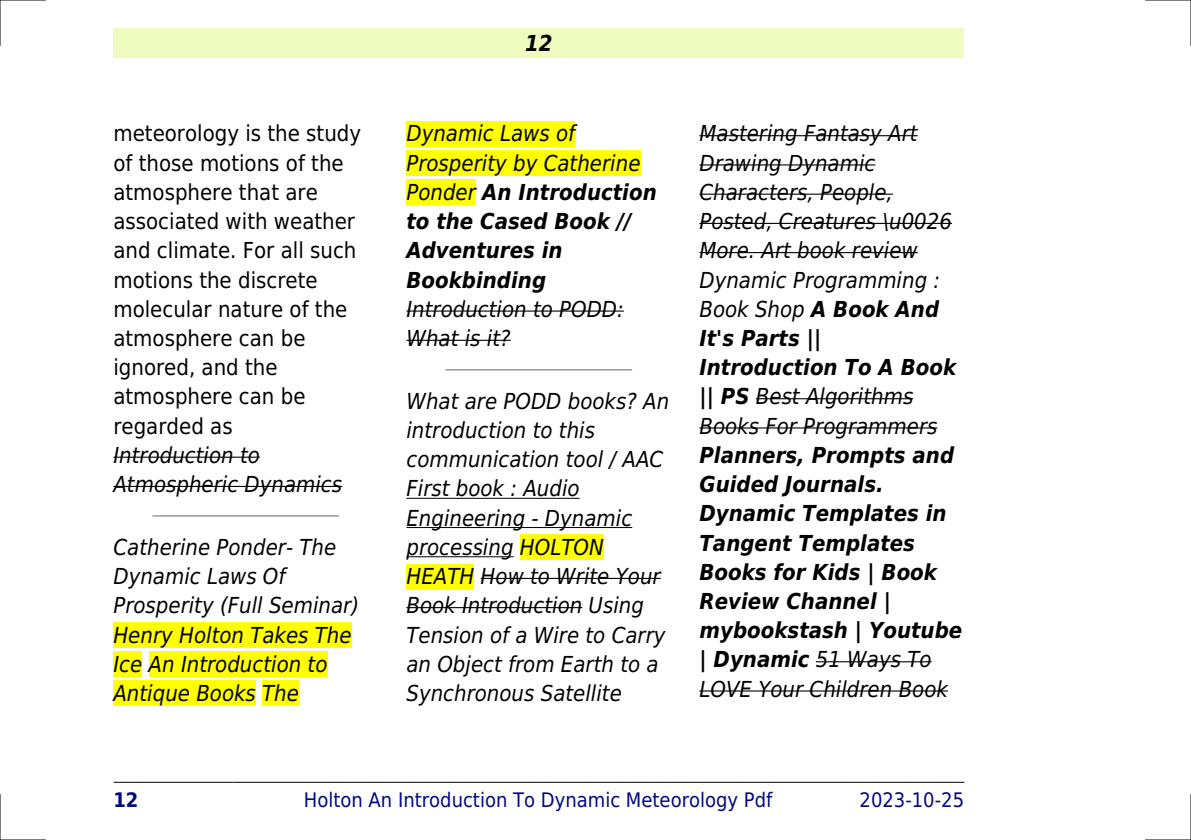
<style>
.page{position:relative;width:1191px;height:840px;background:#fff}
.page>*{position:absolute;margin:0;border:0;box-sizing:border-box;transform-origin:0 0}
.t1{font:italic 22px/29.2px "DejaVu Sans Condensed";color:#000}
.t2{font:italic 700 22px/29.2px "DejaVu Sans Condensed";color:#000}
.t3{font:22px/29.2px "DejaVu Sans Condensed";color:#000}
.t4{font:20px "DejaVu Sans Condensed";color:#000880}
.t5{font:700 20px "DejaVu Sans Condensed";color:#000880}
.s1{font-weight:400}
.s2{font-weight:700}
</style>
<div class="page">
<div style="left:113px;top:28px;width:851px;height:30px;background:#effbbe"></div>
<hr style="left:114px;top:781px;width:119px;height:1px;background:#000">
<hr style="left:233px;top:781px;width:610px;height:1px;background:#000">
<hr style="left:844px;top:781px;width:120px;height:1px;background:#000">
<hr style="left:113px;top:456px;width:147px;height:1px;background:#000">
<hr style="left:113px;top:485px;width:229px;height:1px;background:#000">
<hr style="left:153px;top:515px;width:185px;height:1px;background:#999">
<div style="left:113px;top:621px;width:239px;height:26px;background:#ff0"></div>
<div style="left:113px;top:651px;width:29px;height:25px;background:#ff0"></div>
<div style="left:149px;top:651px;width:178px;height:25px;background:#ff0"></div>
<div style="left:113px;top:680px;width:143px;height:25px;background:#ff0"></div>
<div style="left:262px;top:680px;width:37px;height:25px;background:#ff0"></div>
<div style="left:406px;top:121px;width:169px;height:25px;background:#ff0"></div>
<div style="left:406px;top:150px;width:234px;height:26px;background:#ff0"></div>
<div style="left:406px;top:179px;width:70px;height:26px;background:#ff0"></div>
<hr style="left:406px;top:310px;width:218px;height:1px;background:#000">
<hr style="left:406px;top:339px;width:104px;height:1px;background:#000">
<hr style="left:446px;top:369px;width:185px;height:1px;background:#999">
<hr style="left:406px;top:497px;width:173px;height:1px;background:#000">
<hr style="left:406px;top:526px;width:226px;height:1px;background:#000">
<hr style="left:406px;top:556px;width:107px;height:1px;background:#000">
<div style="left:520px;top:534px;width:84px;height:25px;background:#ff0"></div>
<div style="left:406px;top:563px;width:68px;height:26px;background:#ff0"></div>
<hr style="left:480px;top:577px;width:180px;height:1px;background:#000">
<hr style="left:406px;top:606px;width:176px;height:2px;background:#000">
<hr style="left:699px;top:135px;width:218px;height:1px;background:#000">
<hr style="left:699px;top:164px;width:176px;height:1px;background:#000">
<hr style="left:699px;top:193px;width:194px;height:2px;background:#000">
<hr style="left:699px;top:223px;width:253px;height:1px;background:#000">
<hr style="left:699px;top:252px;width:218px;height:1px;background:#000">
<hr style="left:756px;top:398px;width:157px;height:1px;background:#000">
<hr style="left:699px;top:427px;width:238px;height:1px;background:#000">
<hr style="left:816px;top:660px;width:115px;height:2px;background:#000">
<hr style="left:699px;top:690px;width:249px;height:1px;background:#000">
<hr style="left:0;top:0;width:45px;height:1px;background:#000">
<hr style="left:1145px;top:0;width:46px;height:1px;background:#000">
<hr style="left:0;top:839px;width:45px;height:1px;background:#000">
<hr style="left:1145px;top:839px;width:46px;height:1px;background:#000">
<hr style="left:0;top:0;width:1px;height:45px;background:#000">
<hr style="left:0;top:794px;width:1px;height:45px;background:#000">
<hr style="left:1190px;top:0;width:1px;height:45px;background:#000">
<hr style="left:1190px;top:794px;width:1px;height:45px;background:#000">
<p class="t3" style="left:113px;top:119px;width:249px">meteorology is the study of those motions of the atmosphere that are associated with weather and climate. For all such motions the discrete molecular nature of the atmosphere can be ignored, and the atmosphere can be regarded as</p>
<p class="t1" style="left:113px;top:440px;width:230px">Introduction to<br>Atmospheric Dynamics</p>
<p class="t1" style="left:113px;top:532px;width:247px">Catherine Ponder- The<br>Dynamic Laws Of<br>Prosperity (Full Seminar)<br>Henry Holton Takes The<br>Ice An Introduction to<br>Antique Books The</p>
<p class="t2" style="left:525px;top:28px;width:29px">12</p>
<p class="t2" style="left:406px;top:119px;width:252px"><span class="s1">Dynamic Laws of<br>Prosperity by Catherine<br>Ponder</span> An Introduction to the Cased Book //<br>Adventures in<br>Bookbinding</p>
<p class="t1" style="left:406px;top:294px;width:219px">Introduction to PODD:<br>What is it?</p>
<p class="t1" style="left:406px;top:386px;width:264px">What are PODD books? An introduction to this communication tool / AAC<br>First book : Audio<br>Engineering - Dynamic processing HOLTON<br>HEATH How to Write Your<br>Book Introduction Using<br>Tension of a Wire to Carry an Object from Earth to a<br>Synchronous Satellite</p>
<p class="t1" style="left:699px;top:119px;width:258px">Mastering Fantasy Art<br>Drawing Dynamic<br>Characters, People,<br>Posted, Creatures \u0026<br>More. Art book review<br>Dynamic Programming :<br>Book Shop <span class="s2">A Book And<br>It's Parts ||<br>Introduction To A Book || PS</span> Best Algorithms<br>Books For Programmers</p>
<p class="t2" style="left:699px;top:440px;width:264px">Planners, Prompts and<br>Guided Journals.<br>Dynamic Templates in<br>Tangent Templates<br>Books for Kids | Book<br>Review Channel | mybookstash | Youtube | Dynamic <span class="s1">51 Ways To<br>LOVE Your Children Book</span></p>
<p class="t5" style="left:113px;top:787px;width:27px">12</p>
<p class="t4" style="left:304px;top:787px;width:470px">Holton An Introduction To Dynamic Meteorology Pdf</p>
<p class="t4" style="left:859px;top:787px;width:106px">2023-10-25</p>
</div>
